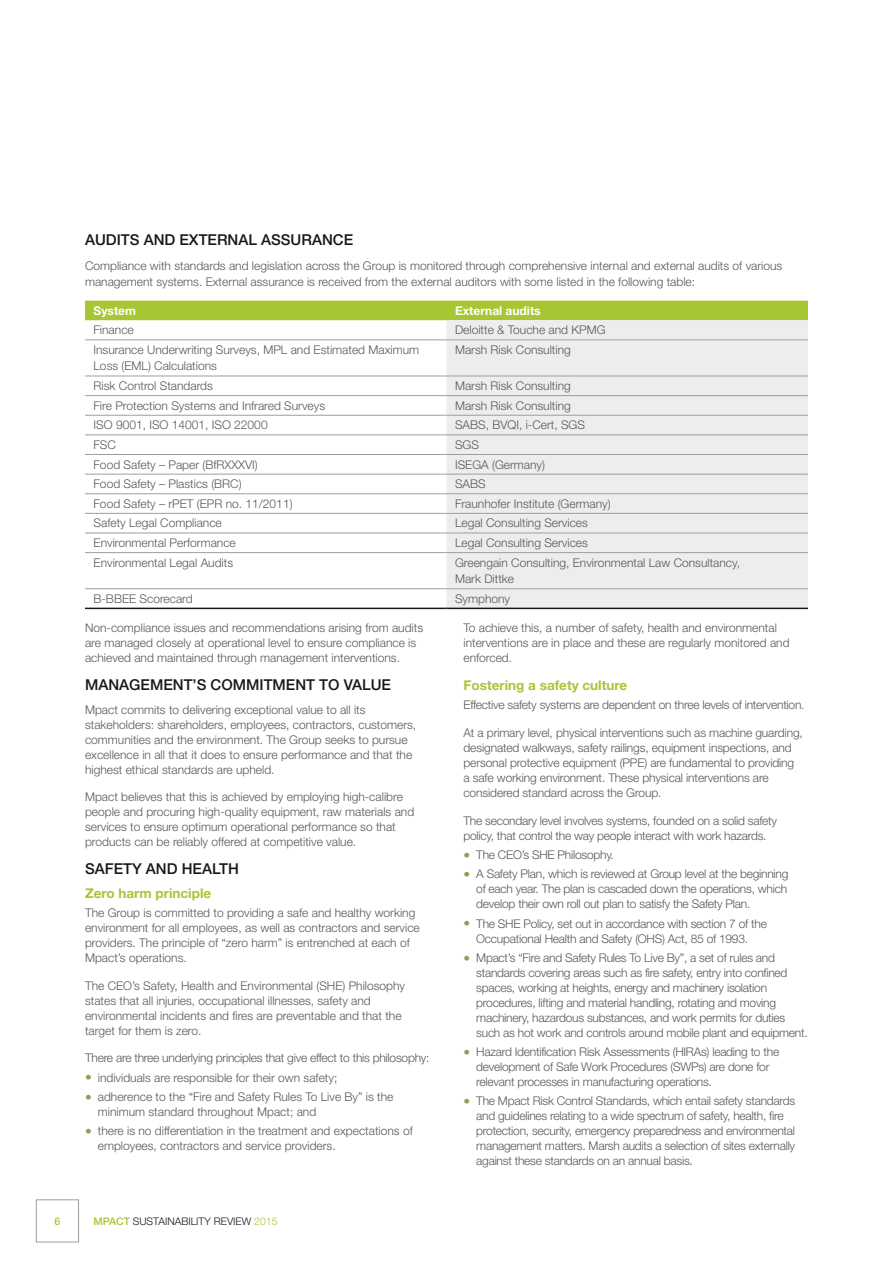
<style>
.page{position:relative;width:893px;height:1263px;background:#fff}
.page>*{position:absolute;margin:0;border:0;box-sizing:border-box;transform-origin:0 0}
.t1{font:500 15px "Helvetica Neue LT Std";color:#1a171c}
.t2{font:700 13.5px "Helvetica Neue LT Std";color:#a7c633}
.t3{font:300 12px/15px "Helvetica Neue LT Std";color:#58585a}
.t4{font:300 12px/15px "Helvetica Neue LT Std";letter-spacing:-.02em;color:#58585a}
.t5{font:700 12px "Helvetica Neue LT Std";color:#fff}
.t6{font:300 10.5px "Helvetica Neue LT Std";color:#1a171c}
.t7{font:500 10.5px "Helvetica Neue LT Std";color:#a7c633}
.s1{font-size:13.5px;color:#8ca04e}
.s2{font-weight:500;color:#a7c633}
.s3{color:#a7c633}
</style>
<div class="page">
<div style="left:36px;top:1199px;width:43px;height:43px;border:1px solid #9d9ea0"></div>
<div style="left:85px;top:301px;width:723px;height:19px;background:#a7c633"></div>
<div style="left:446px;top:320px;width:362px;height:288px;background:#ededee"></div>
<hr style="left:85px;top:339px;width:361px;height:1px;background:#9d9ea0">
<hr style="left:446px;top:339px;width:362px;height:1px;background:#9d9ea0">
<hr style="left:85px;top:376px;width:361px;height:1px;background:#9d9ea0">
<hr style="left:446px;top:376px;width:362px;height:1px;background:#9d9ea0">
<hr style="left:85px;top:395px;width:361px;height:1px;background:#9d9ea0">
<hr style="left:446px;top:395px;width:362px;height:1px;background:#9d9ea0">
<hr style="left:85px;top:415px;width:361px;height:1px;background:#9d9ea0">
<hr style="left:446px;top:415px;width:362px;height:1px;background:#9d9ea0">
<hr style="left:85px;top:434px;width:361px;height:1px;background:#9d9ea0">
<hr style="left:446px;top:434px;width:362px;height:1px;background:#9d9ea0">
<hr style="left:85px;top:454px;width:361px;height:1px;background:#9d9ea0">
<hr style="left:446px;top:454px;width:362px;height:1px;background:#9d9ea0">
<hr style="left:85px;top:474px;width:361px;height:1px;background:#9d9ea0">
<hr style="left:446px;top:474px;width:362px;height:1px;background:#9d9ea0">
<hr style="left:85px;top:493px;width:361px;height:1px;background:#9d9ea0">
<hr style="left:446px;top:493px;width:362px;height:1px;background:#9d9ea0">
<hr style="left:85px;top:513px;width:361px;height:1px;background:#9d9ea0">
<hr style="left:446px;top:513px;width:362px;height:1px;background:#9d9ea0">
<hr style="left:85px;top:533px;width:361px;height:1px;background:#9d9ea0">
<hr style="left:446px;top:533px;width:362px;height:1px;background:#9d9ea0">
<hr style="left:85px;top:552px;width:361px;height:1px;background:#9d9ea0">
<hr style="left:446px;top:552px;width:362px;height:1px;background:#9d9ea0">
<hr style="left:85px;top:588px;width:361px;height:1px;background:#9d9ea0">
<hr style="left:446px;top:588px;width:362px;height:1px;background:#9d9ea0">
<hr style="left:85px;top:608px;width:361px;height:1px;background:#1a171c">
<hr style="left:446px;top:608px;width:362px;height:1px;background:#1a171c">
<p class="t1" style="left:85px;top:230px;width:270px">AUDITS AND EXTERNAL ASSURANCE</p>
<p class="t3" style="left:85px;top:257px;width:699px;line-height:16.5px">Compliance with standards and legislation across the Group is monitored through comprehensive internal and external audits of various management systems. External assurance is received from the external auditors with some listed in the following table:</p>
<p class="t5" style="left:94px;top:303px;width:44px">System</p>
<p class="t5" style="left:455px;top:303px;width:87px">External audits</p>
<p class="t3" style="left:94px;top:322px;width:42px">Finance</p>
<p class="t3" style="left:455px;top:322px;width:152px">Deloitte &amp; Touche and KPMG</p>
<p class="t3" style="left:94px;top:341px;width:327px;line-height:16.5px">Insurance Underwriting Surveys, MPL and Estimated Maximum<br>Loss (EML) Calculations</p>
<p class="t3" style="left:455px;top:342px;width:117px">Marsh Risk Consulting</p>
<p class="t3" style="left:94px;top:378px;width:121px">Risk Control Standards</p>
<p class="t3" style="left:455px;top:378px;width:117px">Marsh Risk Consulting</p>
<p class="t3" style="left:94px;top:398px;width:233px">Fire Protection Systems and Infrared Surveys</p>
<p class="t3" style="left:455px;top:398px;width:117px">Marsh Risk Consulting</p>
<p class="t3" style="left:94px;top:417px;width:176px">ISO 9001, ISO 14001, ISO 22000</p>
<p class="t3" style="left:455px;top:417px;width:132px">SABS, BVQI, i-Cert, SGS</p>
<p class="t3" style="left:94px;top:437px;width:24px">FSC</p>
<p class="t3" style="left:455px;top:437px;width:26px">SGS</p>
<p class="t3" style="left:94px;top:456px;width:166px">Food Safety – Paper (BfRXXXVI)</p>
<p class="t3" style="left:455px;top:456px;width:92px">ISEGA (Germany)</p>
<p class="t3" style="left:94px;top:476px;width:150px">Food Safety – Plastics (BRC)</p>
<p class="t3" style="left:455px;top:476px;width:32px">SABS</p>
<p class="t3" style="left:94px;top:496px;width:200px">Food Safety – rPET (EPR no. 11/2011)</p>
<p class="t3" style="left:455px;top:496px;width:157px">Fraunhofer Institute (Germany)</p>
<p class="t3" style="left:94px;top:515px;width:130px">Safety Legal Compliance</p>
<p class="t3" style="left:455px;top:515px;width:134px">Legal Consulting Services</p>
<p class="t3" style="left:94px;top:535px;width:144px">Environmental Performance</p>
<p class="t3" style="left:455px;top:535px;width:134px">Legal Consulting Services</p>
<p class="t3" style="left:94px;top:555px;width:141px">Environmental Legal Audits</p>
<p class="t3" style="left:455px;top:554px;width:286px;line-height:16.5px">Greengain Consulting, Environmental Law Consultancy,<br>Mark Dittke</p>
<p class="t3" style="left:94px;top:591px;width:101px">B-BBEE Scorecard</p>
<p class="t3" style="left:455px;top:591px;width:57px">Symphony</p>
<p class="t3" style="left:85px;top:620px;width:340px">Non-compliance issues and recommendations arising from audits are managed closely at operational level to ensure compliance is achieved and maintained through management interventions.</p>
<p class="t1" style="left:85px;top:676px;width:159px">MANAGEMENT’S COMMI</p>
<p class="t1" style="left:264px;top:676px;width:129px">TMENT TO VALUE</p>
<p class="t3" style="left:85px;top:701px;width:333px">Mpact commits to delivering exceptional value to all its stakeholders: shareholders, employees, contractors, customers, communities and the environment. The Group seeks to pursue excellence in all that it does to ensure performance and that the highest ethical standards are upheld.</p>
<p class="t3" style="left:85px;top:789px;width:331px">Mpact believes that this is achieved by employing high-calibre people and procuring high-quality equipment, raw materials and services to ensure optimum operational performance so that products can be reliably offered at competitive value.</p>
<p class="t1" style="left:85px;top:860px;width:155px">SAFETY AND HEALTH</p>
<p class="t2" style="left:85px;top:884px;width:128px">Zero harm principle</p>
<p class="t3" style="left:85px;top:905px;width:336px">The Group is committed to providing a safe and healthy working environment for all employees, as well as contractors and service providers. The principle of “zero harm” is entrenched at each of Mpact’s operations.</p>
<p class="t3" style="left:85px;top:977px;width:322px">The CEO’s Safety, Health and Environmental (SHE) Philosophy states that all injuries, occupational illnesses, safety and environmental incidents and fires are preventable and that the target for them is zero.</p>
<p class="t4" style="left:85px;top:1050px;width:346px">There are three underlying principles that give effect to this philosophy:</p>
<p class="t3" style="left:85px;top:1069px;width:254px"><span class="s1">•</span> individuals are responsible for their own safety;</p>
<p class="t3" style="left:98px;top:1089px;width:297px;text-indent:-13px"><span class="s1">•</span> adherence to the “Fire and Safety Rules To Live By” is the minimum standard throughout Mpact; and</p>
<p class="t3" style="left:98px;top:1123px;width:316px;text-indent:-13px"><span class="s1">•</span> there is no differentiation in the treatment and expectations of employees, contractors and service providers.</p>
<p class="t3" style="left:463px;top:620px;width:328px">To achieve this, a number of safety, health and environmental interventions are in place and these are regularly monitored and enforced.</p>
<p class="t2" style="left:463px;top:677px;width:165px">Fostering a safety culture</p>
<p class="t4" style="left:463px;top:697px;width:343px">Effective safety systems are dependent on three levels of intervention.</p>
<p class="t3" style="left:463px;top:725px;width:341px">At a primary level, physical interventions such as machine guarding, designated walkways, safety railings, equipment inspections, and personal protective equipment (PPE) are fundamental to providing a safe working environment. These physical interventions are considered standard across the Group.</p>
<p class="t4" style="left:463px;top:813px;width:315px">The secondary level involves systems, founded on a solid safety policy, that control the way people interact with work hazards.</p>
<p class="t4" style="left:463px;top:847px;width:152px"><span class="s1">•</span> The CEO’s SHE Philosophy.</p>
<p class="t3" style="left:476px;top:866px;width:314px;text-align:justify;text-indent:-13px"><span class="s1">•</span> A Safety Plan, which is reviewed at Group level at the beginning of each year. The plan is cascaded down the operations, which develop their own roll out plan to satisfy the Safety Plan.</p>
<p class="t4" style="left:463px;top:915px;width:305px;text-align:center"><span class="s1">•</span> The SHE Policy, set out in accordance with section 7 of the<br>Occupational Health and Safety (OHS) Act, 85 of 1993.</p>
<p class="t4" style="left:476px;top:950px;width:333px;text-indent:-13px"><span class="s1">•</span> Mpact’s “Fire and Safety Rules To Live By”, a set of rules and standards covering areas such as fire safety, entry into confined spaces, working at heights, energy and machinery isolation procedures, lifting and material handling, rotating and moving machinery, hazardous substances, and work permits for duties such as hot work and controls around mobile plant and equipment.</p>
<p class="t4" style="left:476px;top:1044px;width:304px;text-indent:-13px"><span class="s1">•</span> Hazard Identification Risk Assessments (HIRAs) leading to the development of Safe Work Procedures (SWPs) are done for relevant processes in manufacturing operations.</p>
<p class="t4" style="left:476px;top:1093px;width:320px;text-indent:-13px"><span class="s1">•</span> The Mpact Risk Control Standards, which entail safety standards and guidelines relating to a wide spectrum of safety, health, fire protection, security, emergency preparedness and environmental management matters. Marsh audits a selection of sites externally against these standards on an annual basis.</p>
<p class="t7" style="left:54px;top:1215px;width:7px">6</p>
<p class="t6" style="left:94px;top:1215px;width:186px"><span class="s2">MPACT</span> Sustainability review <span class="s3">2015</span></p>
</div>
